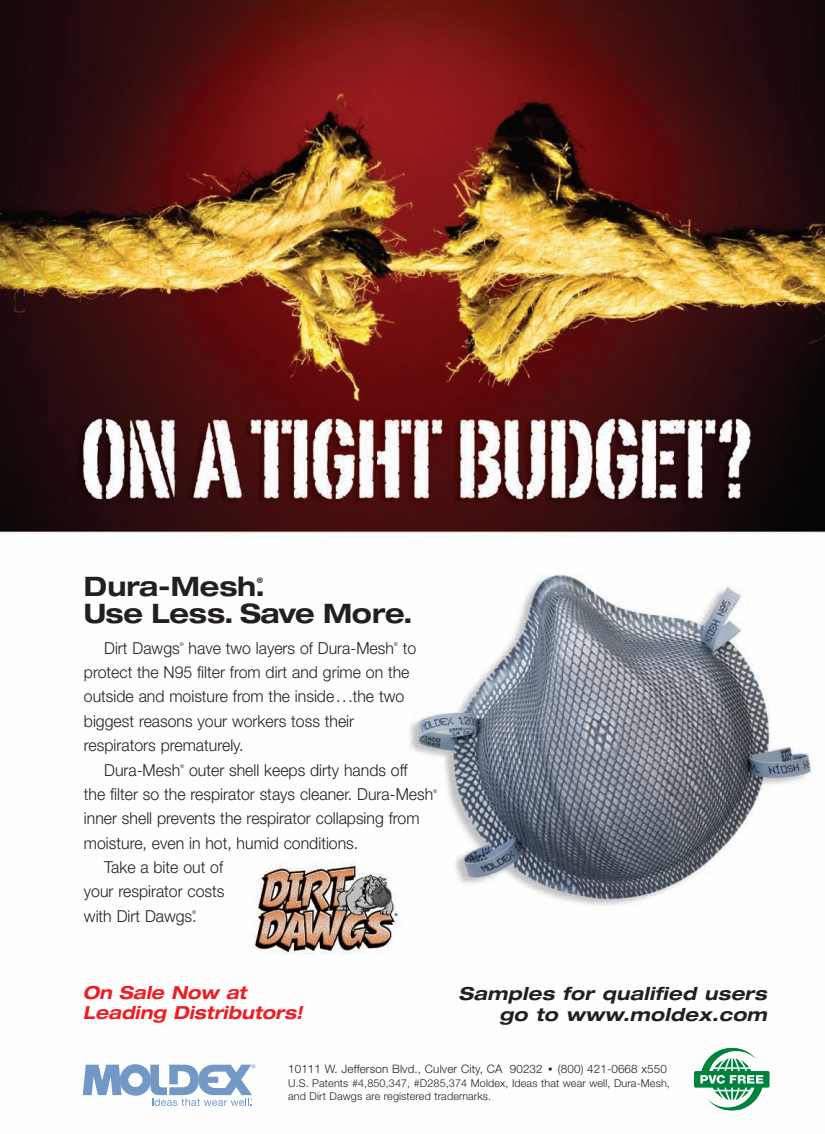
<style>
.page{position:relative;width:825px;height:1134px;background:#fff}
.page>*{position:absolute;margin:0;border:0;box-sizing:border-box;transform-origin:0 0}
.t1{font:700 expanded 26.85px/27px "Helvetica Neue";letter-spacing:-.01em;color:#231f20;scale:.96 1}
.t2{font:italic 700 expanded 18px/21px "Helvetica Neue";letter-spacing:.015em;color:#231f20;text-align:right}
.t3{font:italic 700 expanded 18px/19.5px "Helvetica Neue";color:#ee1e24;scale:.96 1}
.t4{font:300 16.5px/24.3px "Helvetica Neue";color:#231f20;scale:.96 1}
.t5{font:300 11.55px "Helvetica Neue";letter-spacing:.01em;color:#231f20}
.t6{font:300 10.8px/13.5px "Helvetica Neue";letter-spacing:.01em;color:#231f20}
.t7{font:700 7.5px "Helvetica";color:#231f20}
.t8{font:300 5.25px "Helvetica Neue";color:#231f20;scale:.96 1}
.t9{font:700 3.75px "Helvetica";color:#231f20}
.s1{font-family:"Goudy Old Style T";font-weight:400}
</style>
<div class="page">
<img style="left:0;top:0;width:824px;height:1111px">
<h1 class="t1" style="left:84px;top:576px;width:344px">Dura-Mesh.<br>Use Less. Save More.</h1>
<p class="t4" style="left:104px;top:637px;width:80px">Dirt Dawgs</p>
<p class="t8" style="left:180px;top:642px;width:6px">®</p>
<p class="t4" style="left:189px;top:637px;width:215px">have two layers of Dura-Mesh</p>
<p class="t8" style="left:394px;top:642px;width:6px">®</p>
<p class="t4" style="left:402px;top:637px;width:16px">to</p>
<p class="t4" style="left:84px;top:661px;width:340px">protect the N95 filter from dirt and grime on the</p>
<p class="t4" style="left:84px;top:686px;width:335px">outside and moisture from the inside...the two</p>
<p class="t4" style="left:84px;top:710px;width:283px">biggest reasons your workers toss their</p>
<p class="t4" style="left:84px;top:734px;width:168px">respirators prematurely.</p>
<p class="t4" style="left:104px;top:759px;width:81px">Dura-Mesh</p>
<p class="t8" style="left:180px;top:764px;width:6px">®</p>
<p class="t7" style="left:257px;top:577px;width:7px">®</p>
<p class="t4" style="left:84px;top:759px;width:365px;text-indent:105px">outer shell keeps dirty hands off<br>the filter so the respirator stays cleaner. Dura-Mesh</p>
<p class="t8" style="left:433px;top:788px;width:6px">®</p>
<p class="t4" style="left:84px;top:808px;width:351px">inner shell prevents the respirator collapsing from</p>
<p class="t4" style="left:84px;top:832px;width:287px">moisture, even in hot, humid conditions.</p>
<p class="t4" style="left:104px;top:856px;width:125px">Take a bite out of</p>
<p class="t4" style="left:84px;top:881px;width:148px">your respirator costs</p>
<p class="t4" style="left:84px;top:905px;width:119px">with Dirt Dawgs.</p>
<p class="t8" style="left:192px;top:910px;width:6px">®</p>
<p class="t9" style="left:394px;top:913px;width:4px">®</p>
<p class="t3" style="left:83px;top:984px;width:230px">On Sale Now at<br>Leading Distributors!</p>
<p class="t2" style="left:458px;top:985px;width:310px">Samples for qualified users go to www.moldex.com</p>
<p class="t5" style="left:288px;top:1065px;width:380px">10111 W. Jefferson Blvd., Culver City, CA 90232 <span class="s1">•</span> (800) 421-0668 x550</p>
<p class="t6" style="left:288px;top:1077px;width:383px">U.S. Patents #4,850,347, #D285,374 Moldex, Ideas that wear well, Dura-Mesh, and Dirt Dawgs are registered trademarks.</p>
</div>
